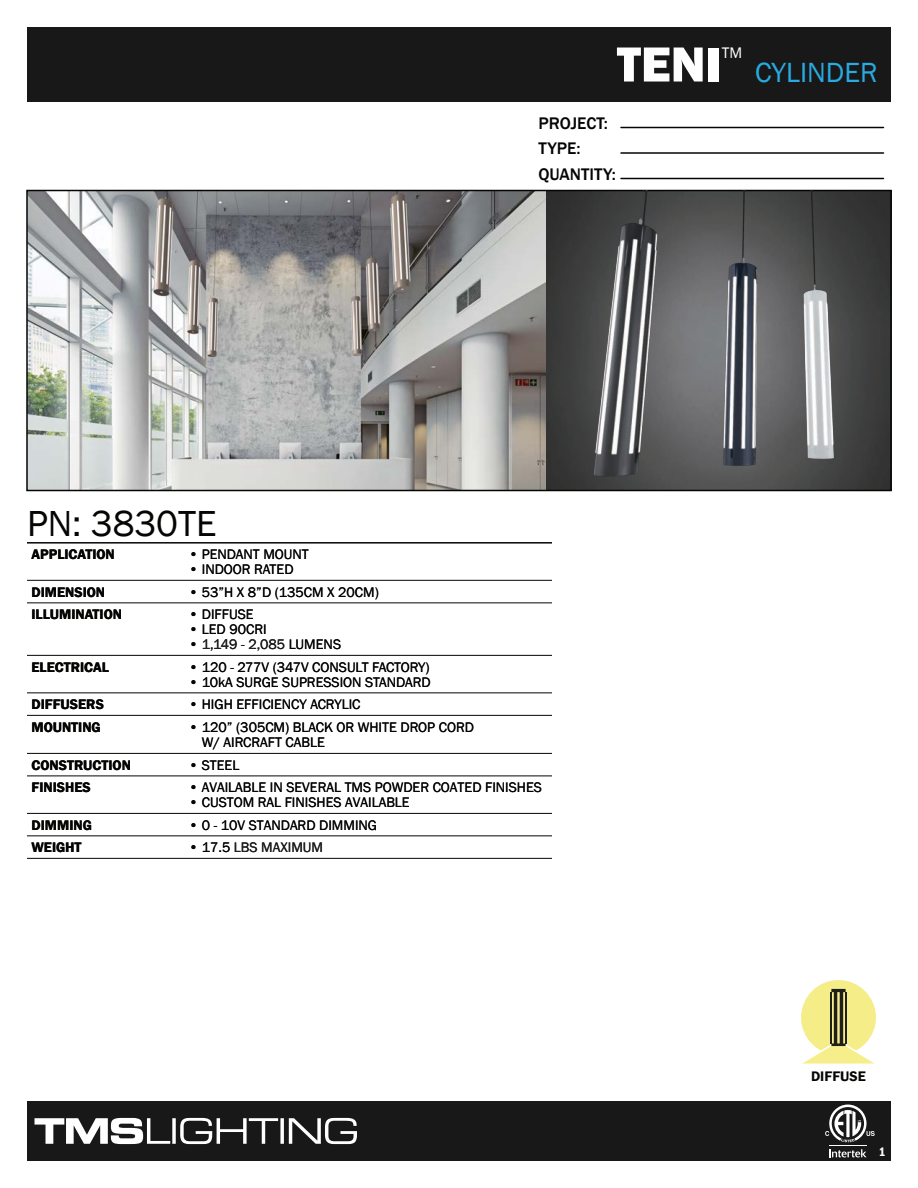
<style>
.page{position:relative;width:918px;height:1188px;background:#fff}
.page>*{position:absolute;margin:0;border:0;box-sizing:border-box;transform-origin:0 0}
.t1{font:800 51px "Franklin Gothic";color:#fff}
.t2{font:37.2px "Franklin Gothic";color:#050504}
.t3{font:28.5px "Franklin Gothic";color:#29aae1}
.t4{font:500 17.25px "Franklin Gothic";color:#050504}
.t5{font:15.75px "Franklin Gothic";color:#fff}
.t6{font:14.25px/15px "Franklin Gothic";color:#050504}
.t7{font:600 14.25px "Franklin Gothic";color:#050504}
.t8{font:14.25px "Franklin Gothic";color:#231f20}
.t9{font:600 condensed 12.75px "Franklin Gothic";color:#fff}
.s1{color:#050504}
</style>
<div class="page">
<img style="left:29px;top:193px;width:517px;height:295px">
<div style="left:27px;top:27px;width:864px;height:75px;background:#181818"></div>
<div style="left:27px;top:1101px;width:864px;height:60px;background:#181818"></div>
<svg style="left:829px;top:1149px;width:37px;height:8px"></svg>
<hr style="left:829px;top:1145px;width:38px;height:1px;background:#fff">
<svg style="left:825px;top:1105px;width:50px;height:37px"></svg>
<svg style="left:34px;top:1118px;width:323px;height:26px"></svg>
<hr style="left:621px;top:178px;width:263px;height:1px;background:#050504">
<hr style="left:621px;top:152px;width:263px;height:2px;background:#050504">
<hr style="left:621px;top:127px;width:263px;height:1px;background:#050504">
<img style="left:546px;top:193px;width:343px;height:295px">
<hr style="left:27px;top:580px;width:525px;height:1px;background:#050504">
<hr style="left:27px;top:602px;width:525px;height:1px;background:#050504">
<hr style="left:27px;top:655px;width:525px;height:1px;background:#050504">
<hr style="left:27px;top:692px;width:525px;height:1px;background:#050504">
<hr style="left:27px;top:715px;width:525px;height:1px;background:#050504">
<hr style="left:27px;top:753px;width:525px;height:1px;background:#050504">
<hr style="left:27px;top:776px;width:525px;height:1px;background:#050504">
<hr style="left:27px;top:813px;width:525px;height:1px;background:#050504">
<hr style="left:27px;top:835px;width:525px;height:1px;background:#050504">
<hr style="left:27px;top:858px;width:525px;height:1px;background:#050504">
<div style="left:26px;top:190px;width:866px;height:301px;border:2px solid #050504"></div>
<hr style="left:27px;top:542px;width:525px;height:2px;background:#050504">
<div style="left:801px;top:980px;width:75px;height:75px;background:#f5ee88;border-radius:50%"></div>
<img style="left:583px;top:190px;width:271px;height:291px">
<svg style="left:801px;top:989px;width:75px;height:75px"></svg>
<h1 class="t1" style="left:617px;top:31px;width:107px">TENI</h1>
<p class="t5" style="left:722px;top:42px;width:22px">TM</p>
<p class="t4" style="left:538px;top:112px;width:71px">PROJECT:</p>
<p class="t4" style="left:538px;top:138px;width:44px">TYPE:</p>
<p class="t4" style="left:538px;top:163px;width:79px">QUANTITY:</p>
<h3 class="t3" style="left:755px;top:54px;width:124px">CYLINDER</h3>
<h2 class="t2" style="left:27px;top:501px;width:191px">PN: 3830TE</h2>
<p class="t7" style="left:32px;top:546px;width:85px">APPLICATION</p>
<p class="t6" style="left:189px;top:547px;width:122px">• PENDANT MOUNT</p>
<p class="t6" style="left:189px;top:562px;width:106px">• INDOOR RATED</p>
<p class="t7" style="left:32px;top:583px;width:75px">DIMENSION</p>
<p class="t6" style="left:189px;top:585px;width:192px">• 53”H X 8”D (135CM X 20CM)</p>
<p class="t7" style="left:32px;top:606px;width:92px">ILLUMINATION</p>
<p class="t6" style="left:189px;top:607px;width:66px">• DIFFUSE</p>
<p class="t6" style="left:189px;top:622px;width:79px">• LED 90CRI</p>
<p class="t8" style="left:189px;top:636px;width:154px"><span class="s1">•</span> 1,149 - 2,085 <span class="s1">LUMENS</span></p>
<p class="t7" style="left:32px;top:658px;width:79px">ELECTRICAL</p>
<p class="t6" style="left:189px;top:660px;width:242px">• 120 - 277V (347V CONSULT FACTORY)</p>
<p class="t6" style="left:189px;top:675px;width:243px">• 10kA SURGE SUPRESSION STANDARD</p>
<p class="t7" style="left:32px;top:696px;width:74px">DIFFUSERS</p>
<p class="t6" style="left:189px;top:697px;width:173px">• HIGH EFFICIENCY ACRYLIC</p>
<p class="t7" style="left:32px;top:719px;width:71px">MOUNTING</p>
<p class="t6" style="left:202px;top:720px;width:274px;text-indent:-13px">• 120” (305CM) BLACK OR WHITE DROP CORD<br>W/ AIRCRAFT CABLE</p>
<p class="t7" style="left:32px;top:756px;width:101px">CONSTRUCTION</p>
<p class="t6" style="left:189px;top:758px;width:52px">• STEEL</p>
<p class="t7" style="left:32px;top:779px;width:61px">FINISHES</p>
<p class="t6" style="left:189px;top:780px;width:355px">• AVAILABLE IN SEVERAL TMS POWDER COATED FINISHES</p>
<p class="t6" style="left:189px;top:795px;width:222px">• CUSTOM RAL FINISHES AVAILABLE</p>
<p class="t7" style="left:32px;top:816px;width:62px">DIMMING</p>
<p class="t6" style="left:189px;top:818px;width:190px">• 0 - 10V STANDARD DIMMING</p>
<p class="t7" style="left:32px;top:839px;width:52px">WEIGHT</p>
<p class="t8" style="left:189px;top:839px;width:136px"><span class="s1">• 17.5</span> LBS MAXIMUM</p>
<p class="t7" style="left:811px;top:1067px;width:56px">DIFFUSE</p>
<p class="t9" style="left:879px;top:1143px;width:8px">1</p>
</div>
